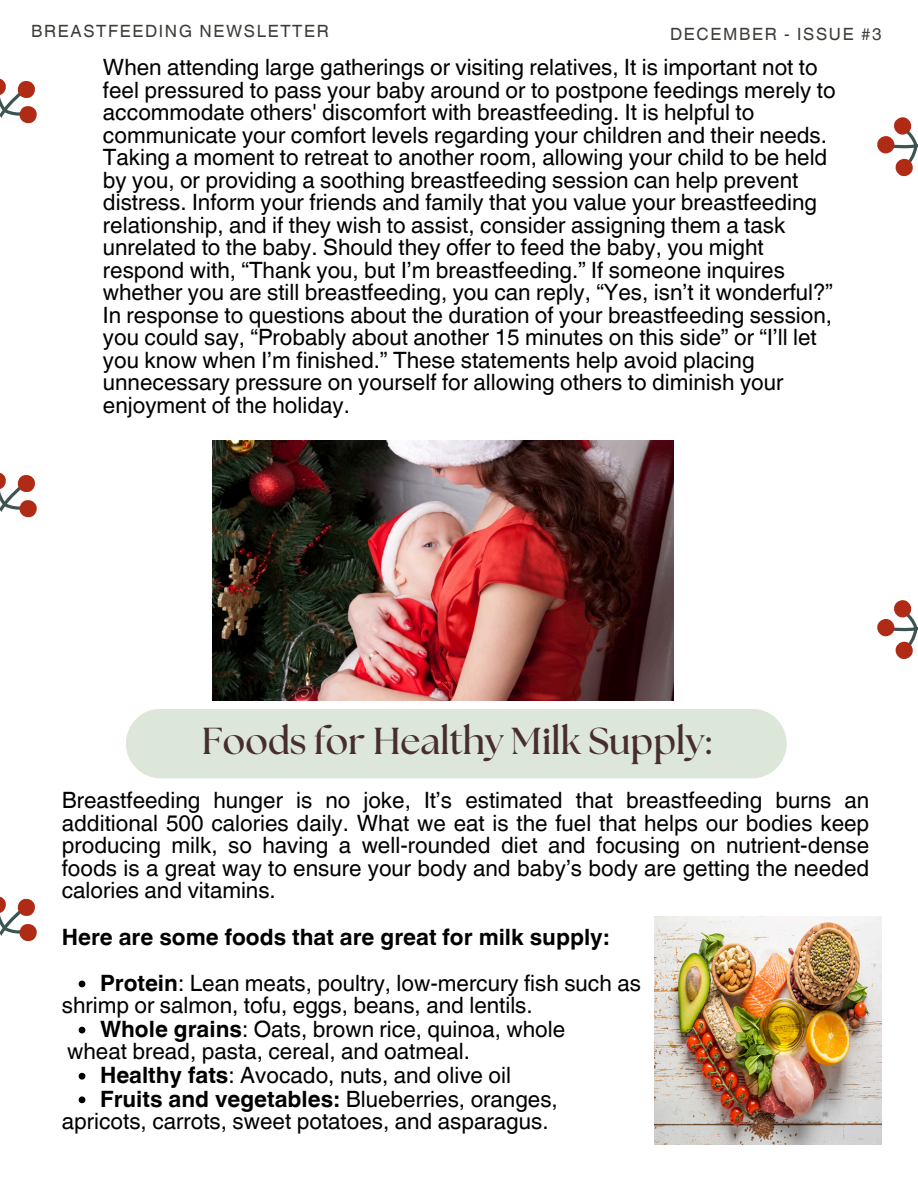
<style>
.page{position:relative;width:918px;height:1188px;background:#fff}
.page>*{position:absolute;margin:0;border:0;box-sizing:border-box;transform-origin:0 0}
.t1{font:700 37.5px "The Seasons";color:#472e2c}
.t2{font:22.5px/22.5px "Helvetica World";color:#000;text-align:justify}
.t3{font:700 22.5px "Helvetica World";color:#000}
.t4{font:16.95px "Helvetica World";letter-spacing:.1em;color:#3f3b36}
.s1{font-weight:700}
.s2{font-weight:400}
</style>
<div class="page">
<div style="left:126px;top:709px;width:661px;height:69px;background:#dde7d9;border-radius:35px"></div>
<svg style="left:79px;top:981px;width:6px;height:6px"></svg>
<svg style="left:79px;top:1027px;width:6px;height:6px"></svg>
<svg style="left:79px;top:1073px;width:6px;height:7px"></svg>
<svg style="left:79px;top:1096px;width:6px;height:7px"></svg>
<img style="left:654px;top:917px;width:228px;height:227px">
<svg style="left:0;top:78px;width:37px;height:46px"></svg>
<svg style="left:0;top:472px;width:37px;height:46px"></svg>
<svg style="left:0;top:896px;width:37px;height:46px"></svg>
<svg style="left:877px;top:117px;width:41px;height:60px"></svg>
<svg style="left:877px;top:600px;width:41px;height:59px"></svg>
<img style="left:213px;top:440px;width:461px;height:260px">
<p class="t4" style="left:31px;top:21px;width:299px">BREASTFEEDING NEWSLETTER</p>
<p class="t4" style="left:670px;top:24px;width:213px">DECEMBER - ISSUE #3</p>
<p class="t2" style="left:103px;top:56px;width:734px;text-align:left">When attending large gatherings or visiting relatives, It is important not to feel pressured to pass your baby around or to postpone feedings merely to accommodate others' discomfort with breastfeeding. It is helpful to communicate your comfort levels regarding your children and their needs.<br>Taking a moment to retreat to another room, allowing your child to be held by you, or providing a soothing breastfeeding session can help prevent distress. Inform your friends and family that you value your breastfeeding relationship, and if they wish to assist, consider assigning them a task unrelated to the baby. Should they offer to feed the baby, you might respond with, “Thank you, but I’m breastfeeding.” If someone inquires whether you are still breastfeeding, you can reply, “Yes, isn’t it wonderful?” In response to questions about the duration of your breastfeeding session, you could say, “Probably about another 15 minutes on this side” or “I’ll let you know when I’m finished.” These statements help avoid placing unnecessary pressure on yourself for allowing others to diminish your enjoyment of the holiday.</p>
<h3 class="t1" style="left:202px;top:724px;width:511px">Foods for Healthy Milk Supply:</h3>
<p class="t2" style="left:62px;top:789px;width:809px">Breastfeeding hunger is no joke, It’s estimated that breastfeeding burns an additional 500 calories daily. What we eat is the fuel that helps our bodies keep producing milk, so having a well-rounded diet and focusing on nutrient-dense foods is a great way to ensure your body and baby’s body are getting the needed calories and vitamins.</p>
<p class="t3" style="left:62px;top:918px;width:549px">Here are some foods that are great for milk supply:</p>
<p class="t2" style="left:100px;top:972px;width:542px"><span class="s1">Protein</span>: Lean meats, poultry, low-mercury fish such as</p>
<p class="t2" style="left:62px;top:994px;width:473px">shrimp or salmon, tofu, eggs, beans, and lentils.</p>
<p class="t2" style="left:100px;top:1018px;width:467px"><span class="s1">Whole grains</span>: Oats, brown rice, quinoa, whole</p>
<h1 class="t2" style="left:67px;top:1040px;width:404px">wheat bread, pasta, cereal, and oatmeal.</h1>
<p class="t2" style="left:100px;top:1064px;width:412px"><span class="s1">Healthy fats</span>: Avocado, nuts, and olive oil</p>
<h3 class="t3" style="left:100px;top:1080px;width:459px">Fruits and vegetables: <span class="s2">Blueberries, oranges,</span></h3>
<h2 class="t2" style="left:62px;top:1110px;width:488px">apricots, carrots, sweet potatoes, and asparagus.</h2>
</div>
